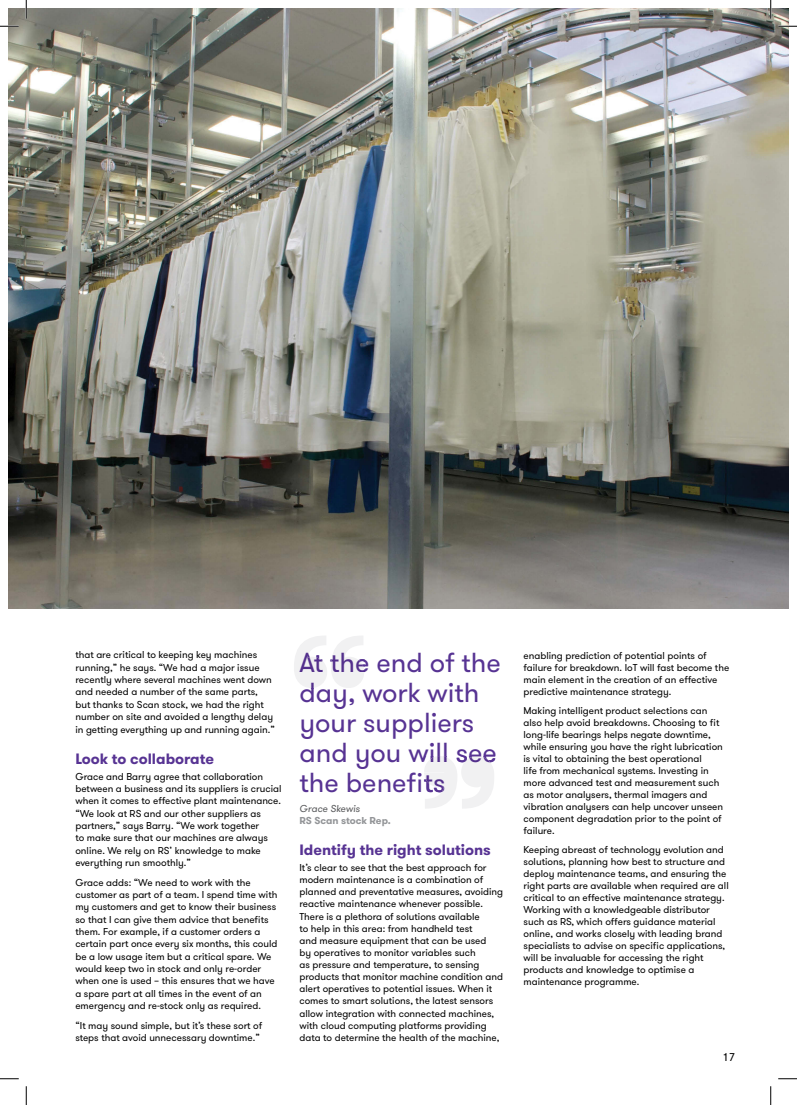
<style>
.page{position:relative;width:797px;height:1105px;background:#fff}
.page>*{position:absolute;margin:0;border:0;box-sizing:border-box;transform-origin:0 0}
.t1{font:700 164.88px "GT Walsheim Pro";color:#f1f1f2}
.t2{font:27.5px/30.1px "GT Walsheim Pro";color:#573393}
.t3{font:700 15px "GT Walsheim Pro";color:#573393}
.t4{font:11.25px "GT Walsheim";color:#000}
.t5{font:10px/12.4px "GT Walsheim Pro";color:#000}
.t6{font:700 10px "GT Walsheim Pro";color:#939598}
.t7{font:italic 10px "GT Walsheim Pro";color:#58595b}
</style>
<div class="page">
<div style="left:299px;top:652px;width:65px;height:20px;background:linear-gradient(to right,#f4f4f4,#f5f5f6)"></div>
<svg style="left:300px;top:682px;width:60px;height:6px"></svg>
<svg style="left:425px;top:756px;width:68px;height:13px"></svg>
<div style="left:424px;top:773px;width:20px;height:19px;background:linear-gradient(to right,#f9f9f9,#f3f3f4)"></div>
<img style="left:9px;top:9px;width:779px;height:599px">
<svg style="left:0;top:25px;width:19px;height:2px"></svg>
<svg style="left:778px;top:25px;width:19px;height:2px"></svg>
<svg style="left:0;top:1078px;width:19px;height:1px"></svg>
<svg style="left:778px;top:1078px;width:19px;height:1px"></svg>
<svg style="left:25px;top:0;width:2px;height:19px"></svg>
<svg style="left:25px;top:1086px;width:2px;height:19px"></svg>
<svg style="left:770px;top:0;width:1px;height:19px"></svg>
<svg style="left:770px;top:1086px;width:1px;height:19px"></svg>
<p class="t5" style="left:75px;top:649px;width:201px">that are critical to keeping key machines running,” he says. “We had a major issue recently where several machines went down and needed a number of the same parts, but thanks to Scan stock, we had the right number on site and avoided a lengthy delay in getting everything up and running again.”</p>
<h3 class="t3" style="left:75px;top:749px;width:140px">Look to collaborate</h3>
<p class="t5" style="left:75px;top:770px;width:208px">Grace and Barry agree that collaboration between a business and its suppliers is crucial when it comes to effective plant maintenance. “We look at RS and our other suppliers as partners,” says Barry. “We work together<br>to make sure that our machines are always online. We rely on RS’ knowledge to make everything run smoothly.”</p>
<p class="t5" style="left:75px;top:876px;width:204px">Grace adds: “We need to work with the customer as part of a team. I spend time with my customers and get to know their business so that I can give them advice that benefits them. For example, if a customer orders a certain part once every six months, this could be a low usage item but a critical spare. We would keep two in stock and only re-order when one is used – this ensures that we have a spare part at all times in the event of an emergency and re-stock only as required.</p>
<p class="t5" style="left:75px;top:1019px;width:188px">“It may sound simple, but it’s these sort of steps that avoid unnecessary downtime.”</p>
<h1 class="t1" style="left:285px;top:592px;width:88px">“</h1>
<h2 class="t2" style="left:299px;top:648px;width:203px">At the end of the day, work with</h2>
<h2 class="t2" style="left:299px;top:708px;width:176px">your suppliers</h2>
<h2 class="t2" style="left:299px;top:738px;width:199px">and you will see the benefits</h2>
<h1 class="t1" style="left:502px;top:852px;width:88px;rotate:-180deg">“</h1>
<p class="t7" style="left:299px;top:802px;width:62px">Grace Skewis</p>
<p class="t6" style="left:299px;top:814px;width:93px">RS Scan stock Rep.</p>
<h3 class="t3" style="left:299px;top:840px;width:193px">Identify the right solutions</h3>
<p class="t5" style="left:299px;top:862px;width:205px">It’s clear to see that the best approach for modern maintenance is a combination of planned and preventative measures, avoiding reactive maintenance whenever possible.<br>There is a plethora of solutions available<br>to help in this area: from handheld test<br>and measure equipment that can be used<br>by operatives to monitor variables such<br>as pressure and temperature, to sensing products that monitor machine condition and alert operatives to potential issues. When it comes to smart solutions, the latest sensors allow integration with connected machines, with cloud computing platforms providing data to determine the health of the machine,</p>
<p class="t5" style="left:523px;top:649px;width:207px;line-height:12px">enabling prediction of potential points of failure for breakdown. IoT will fast become the main element in the creation of an effective predictive maintenance strategy.</p>
<p class="t5" style="left:523px;top:704px;width:201px;line-height:12px">Making intelligent product selections can also help avoid breakdowns. Choosing to fit long-life bearings helps negate downtime, while ensuring you have the right lubrication is vital to obtaining the best operational<br>life from mechanical systems. Investing in more advanced test and measurement such as motor analysers, thermal imagers and vibration analysers can help uncover unseen component degradation prior to the point of failure.</p>
<p class="t5" style="left:523px;top:843px;width:207px;line-height:12px">Keeping abreast of technology evolution and solutions, planning how best to structure and deploy maintenance teams, and ensuring the right parts are available when required are all critical to an effective maintenance strategy.<br>Working with a knowledgeable distributor such as RS, which offers guidance material online, and works closely with leading brand specialists to advise on specific applications, will be invaluable for accessing the right products and knowledge to optimise a maintenance programme.</p>
<p class="t4" style="left:722px;top:1050px;width:14px">17</p>
</div>
